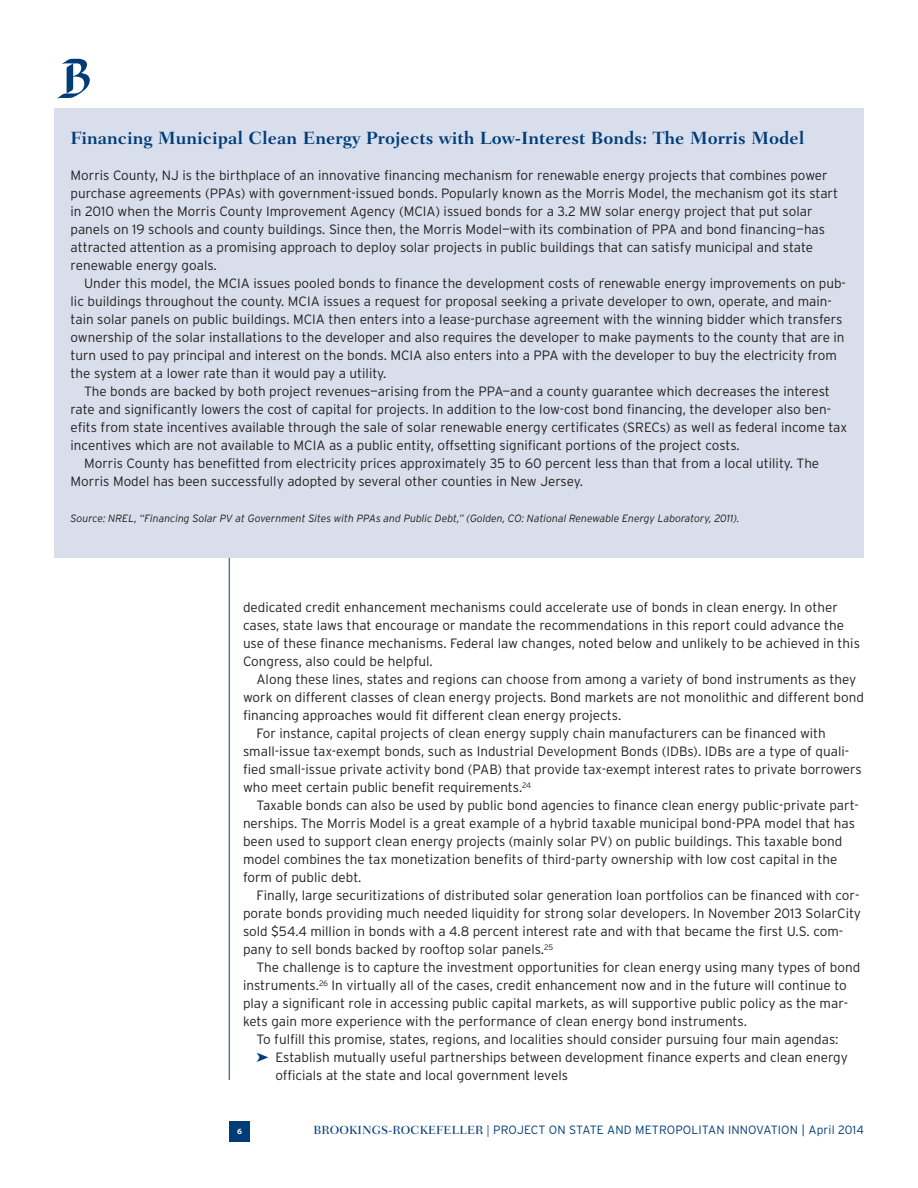
<style>
.page{position:relative;width:918px;height:1188px;background:#fff}
.page>*{position:absolute;margin:0;border:0;box-sizing:border-box;transform-origin:0 0}
.Head_Findings{font:700 18px "Fairfield LH";color:#003d78}
.Body{font:300 13.5px/18px "Interstate";color:#231f20}
.Findings_Text{font:300 13.5px/18px "Interstate";color:#231f20}
.Body_Bulleted{font:300 13.5px/18px "Interstate";color:#231f20}
.t1{font:300 12px "Interstate";letter-spacing:.01em;color:#003d78}
.Source_copy{font:italic 300 10.5px "Interstate";color:#231f20}
.t2{font:700 7.5px "Interstate";color:#fff}
.s1{color:#003d78}
.s2{font-family:"Fairfield LH";font-weight:500}
</style>
<div class="page">
<div style="left:230px;top:1121px;width:20px;height:20px;background:#003d78"></div>
<hr style="left:229px;top:108px;width:1px;height:972px;background:#003d78">
<svg style="left:57px;top:59px;width:33px;height:40px"></svg>
<div style="left:54px;top:108px;width:810px;height:450px;background:#d9deec"></div>
<p class="Head_Findings" style="left:71px;top:128px;width:735px">Financing Municipal Clean Energy Projects with Low-Interest Bonds: The Morris Model</p>
<p class="Findings_Text" style="left:71px;top:166px;width:769px">Morris County, NJ is the birthplace of an innovative financing mechanism for renewable energy projects that combines power purchase agreements (PPAs) with government-issued bonds. Popularly known as the Morris Model, the mechanism got its start in 2010 when the Morris County Improvement Agency (MCIA) issued bonds for a 3.2 MW solar energy project that put solar panels on 19 schools and county buildings. Since then, the Morris Model—with its combination of PPA and bond financing—has attracted attention as a promising approach to deploy solar projects in public buildings that can satisfy municipal and state renewable energy goals.</p>
<p class="Findings_Text" style="left:71px;top:274px;width:777px;text-indent:14px">Under this model, the MCIA issues pooled bonds to finance the development costs of renewable energy improvements on pub&shy;lic buildings throughout the county. MCIA issues a request for proposal seeking a private developer to own, operate, and main&shy;tain solar panels on public buildings. MCIA then enters into a lease-purchase agreement with the winning bidder which transfers ownership of the solar installations to the developer and also requires the developer to make payments to the county that are in turn used to pay principal and interest on the bonds. MCIA also enters into a PPA with the developer to buy the electricity from the system at a lower rate than it would pay a utility.</p>
<p class="Findings_Text" style="left:71px;top:382px;width:778px;text-indent:14px">The bonds are backed by both project revenues—arising from the PPA—and a county guarantee which decreases the interest rate and significantly lowers the cost of capital for projects. In addition to the low-cost bond financing, the developer also ben&shy;efits from state incentives available through the sale of solar renewable energy certificates (SRECs) as well as federal income tax incentives which are not available to MCIA as a public entity, offsetting significant portions of the project costs.</p>
<p class="Findings_Text" style="left:71px;top:454px;width:750px;text-indent:14px">Morris County has benefitted from electricity prices approximately 35 to 60 percent less than that from a local utility. The<br>Morris Model has been successfully adopted by several other counties in New Jersey.</p>
<p class="Source_copy" style="left:71px;top:512px;width:671px">Source: NREL, “Financing Solar PV at Government Sites with PPAs and Public Debt,” (Golden, CO: National Renewable Energy Laboratory, 2011).</p>
<p class="Body" style="left:243px;top:598px;width:619px">dedicated credit enhancement mechanisms could accelerate use of bonds in clean energy. In other cases, state laws that encourage or mandate the recommendations in this report could advance the use of these finance mechanisms. Federal law changes, noted below and unlikely to be achieved in this Congress, also could be helpful.</p>
<p class="Body" style="left:243px;top:670px;width:623px;text-indent:14px">Along these lines, states and regions can choose from among a variety of bond instruments as they work on different classes of clean energy projects. Bond markets are not monolithic and different bond financing approaches would fit different clean energy projects.</p>
<p class="Body" style="left:243px;top:724px;width:620px;text-indent:14px">For instance, capital projects of clean energy supply chain manufacturers can be financed with small-issue tax-exempt bonds, such as Industrial Development Bonds (IDBs). IDBs are a type of quali&shy;fied small-issue private activity bond (PAB) that provide tax-exempt interest rates to private borrowers who meet certain public benefit requirements.<sup>24</sup></p>
<p class="Body" style="left:243px;top:796px;width:617px;text-indent:14px">Taxable bonds can also be used by public bond agencies to finance clean energy public-private part&shy;nerships. The Morris Model is a great example of a hybrid taxable municipal bond-PPA model that has been used to support clean energy projects (mainly solar PV) on public buildings. This taxable bond model combines the tax monetization benefits of third-party ownership with low cost capital in the form of public debt.</p>
<p class="Body" style="left:243px;top:886px;width:620px;text-indent:14px">Finally, large securitizations of distributed solar generation loan portfolios can be financed with cor&shy;porate bonds providing much needed liquidity for strong solar developers. In November 2013 SolarCity sold $54.4 million in bonds with a 4.8 percent interest rate and with that became the first U.S. com&shy;pany to sell bonds backed by rooftop solar panels.<sup>25</sup></p>
<p class="Body" style="left:243px;top:958px;width:619px;text-indent:14px">The challenge is to capture the investment opportunities for clean energy using many types of bond instruments.<sup>26</sup> In virtually all of the cases, credit enhancement now and in the future will continue to play a significant role in accessing public capital markets, as will supportive public policy as the mar&shy;kets gain more experience with the performance of clean energy bond instruments.</p>
<p class="Body" style="left:256px;top:1030px;width:584px">To fulfill this promise, states, regions, and localities should consider pursuing four main agendas:</p>
<p class="Body_Bulleted" style="left:275px;top:1048px;width:574px;text-indent:-19px"><span class="s1">➤</span> Establish mutually useful partnerships between development finance experts and clean energy officials at the state and local government levels</p>
<p class="t2" style="left:237px;top:1127px;width:6px">6</p>
<p class="t1" style="left:313px;top:1123px;width:552px"><span class="s2">BROOKINGS-ROCKEFELLER |</span> PROJECT ON STATE AND METROPOLITAN INNOVATION | April 2014</p>
</div>
